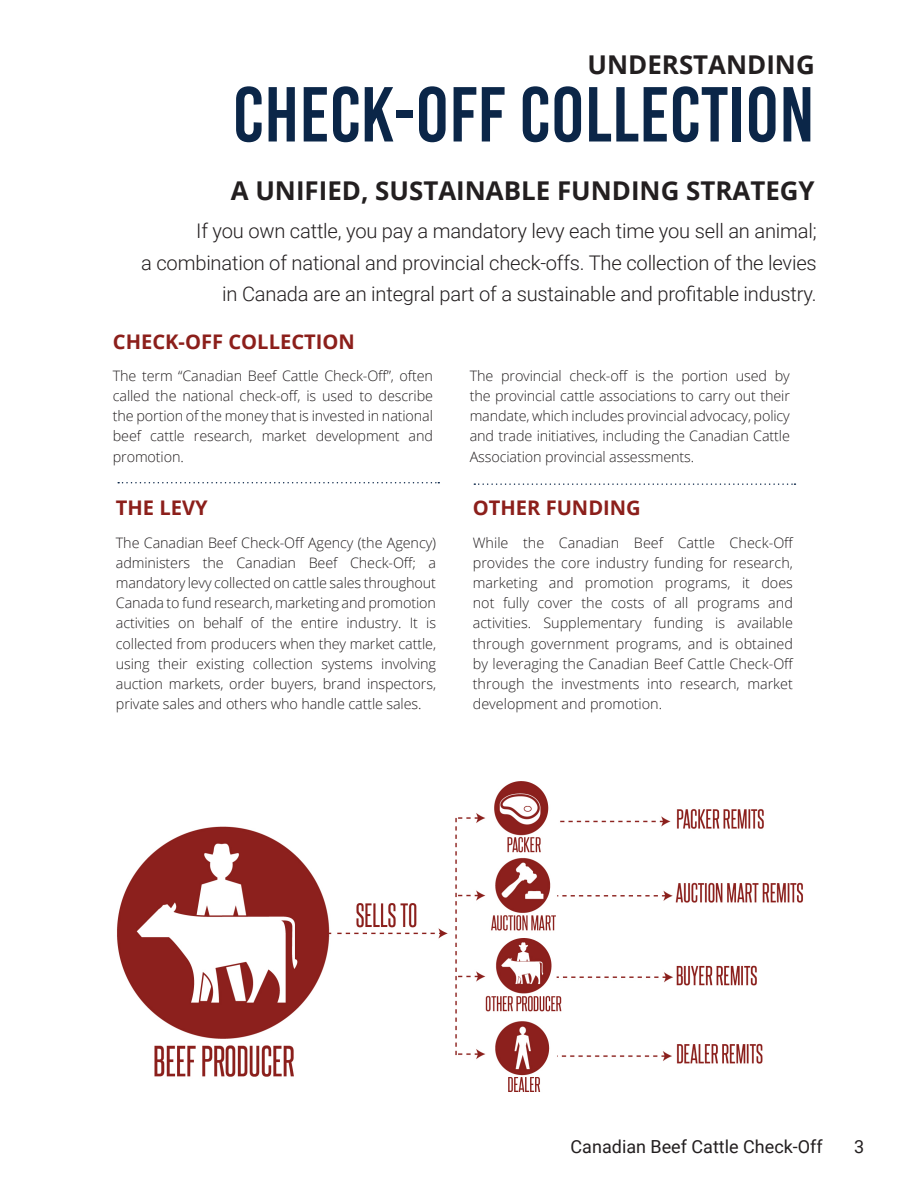
<style>
.page{position:relative;width:918px;height:1188px;background:#fff}
.page>*{position:absolute;margin:0;border:0;box-sizing:border-box;transform-origin:0 0}
.Page_Header_-_Blue{font:77.7px "Bebas Kai";color:#0b2648}
.Page_Header_-_Black{font:700 25.95px "Open Sans";color:#231f20}
.Page_Header_Subtext{font:300 20.1px/31.7px "Roboto";letter-spacing:-.01em;color:#231f20;text-align:right}
.Page_Section_Title{font:700 20.1px "Open Sans";color:#8c1f1b}
.t1{font:18px "Roboto";color:#231f20}
.Page_Body_Text_-_Bla{font:300 14.4px/20.1px "Open Sans";letter-spacing:-.01em;color:#231f20;text-align:justify}
</style>
<div class="page">
<svg style="left:118px;top:482px;width:321px;height:1px"></svg>
<svg style="left:474px;top:483px;width:321px;height:2px"></svg>
<img style="left:117px;top:781px;width:686px;height:311px">
<p class="Page_Header_-_Black" style="left:588px;top:46px;width:229px">UNDERSTANDING</p>
<p class="Page_Header_-_Blue" style="left:233px;top:73px;width:584px">CHECK-OFF COLLECTION</p>
<p class="Page_Header_-_Black" style="left:231px;top:172px;width:586px">A UNIFIED, SUSTAINABLE FUNDING STRATEGY</p>
<p class="Page_Header_Subtext" style="left:196px;top:214px;width:622px">If you own cattle, you pay a mandatory levy each time you sell an animal;</p>
<p class="Page_Header_Subtext" style="left:141px;top:246px;width:677px">a combination of national and provincial check-offs. The collection of the levies in Canada are an integral part of a sustainable and profitable industry.</p>
<p class="Page_Section_Title" style="left:113px;top:327px;width:244px">CHECK-OFF COLLECTION</p>
<p class="Page_Body_Text_-_Bla" style="left:113px;top:365px;width:322px">The term “Canadian Beef Cattle Check-Off”, often called the national check-off, is used to describe the portion of the money that is invested in national beef cattle research, market development and promotion.</p>
<p class="Page_Body_Text_-_Bla" style="left:470px;top:365px;width:322px">The provincial check-off is the portion used by the provincial cattle associations to carry out their mandate, which includes provincial advocacy, policy and trade initiatives, including the Canadian Cattle Association provincial assessments.</p>
<p class="Page_Section_Title" style="left:116px;top:494px;width:93px">THE LEVY</p>
<p class="Page_Section_Title" style="left:473px;top:494px;width:170px">OTHER FUNDING</p>
<p class="Page_Body_Text_-_Bla" style="left:116px;top:532px;width:322px">The Canadian Beef Check-Off Agency (the Agency) administers the Canadian Beef Check-Off; a mandatory levy collected on cattle sales throughout Canada to fund research, marketing and promotion activities on behalf of the entire industry. It is collected from producers when they market cattle, using their existing collection systems involving auction markets, order buyers, brand inspectors, private sales and others who handle cattle sales.</p>
<p class="Page_Body_Text_-_Bla" style="left:473px;top:532px;width:322px">While the Canadian Beef Cattle Check-Off provides the core industry funding for research, marketing and promotion programs, it does not fully cover the costs of all programs and activities. Supplementary funding is available through government programs, and is obtained by leveraging the Canadian Beef Cattle Check-Off through the investments into research, market development and promotion.</p>
<p class="t1" style="left:571px;top:1134px;width:254px">Canadian Beef Cattle Check-Off</p>
<p class="t1" style="left:854px;top:1134px;width:12px">3</p>
</div>
